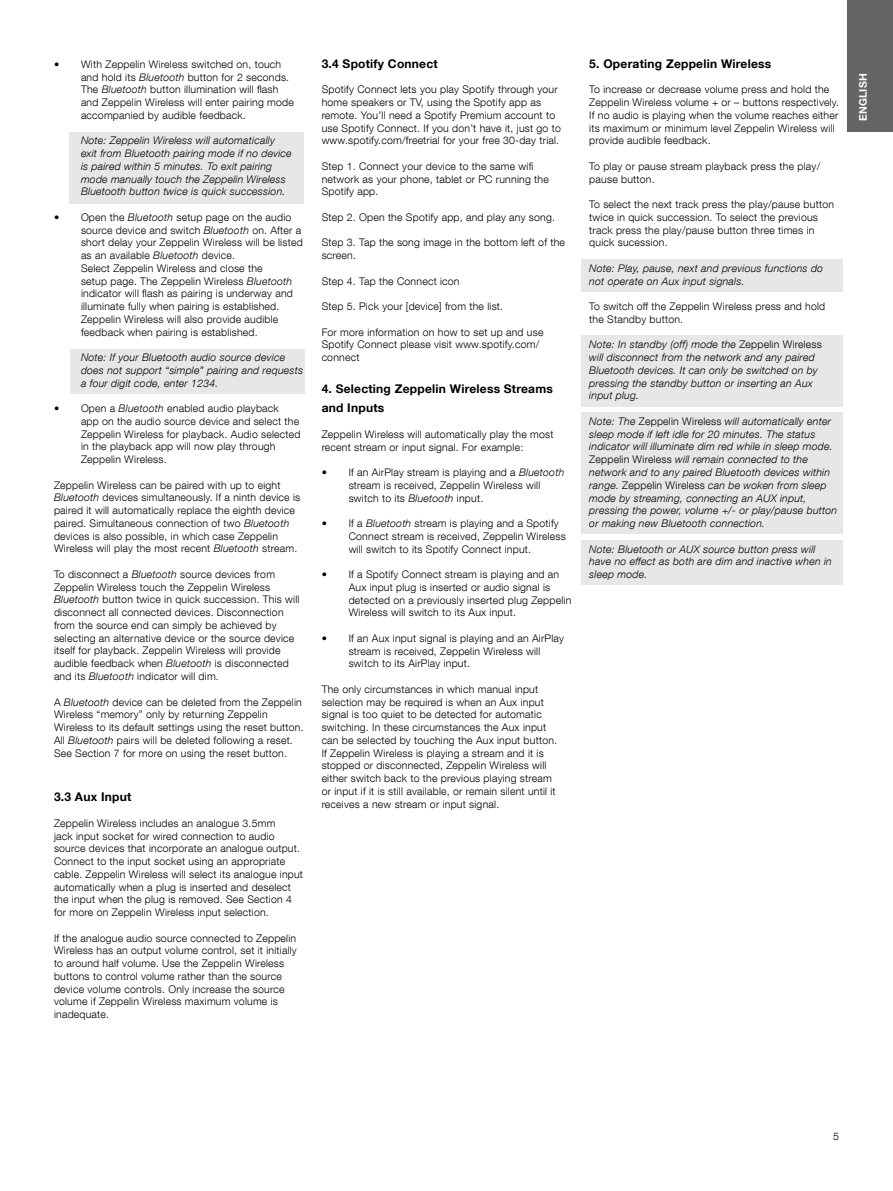
<style>
.page{position:relative;width:893px;height:1191px;background:#fff}
.page>*{position:absolute;margin:0;border:0;box-sizing:border-box;transform-origin:0 0}
.t1{font:700 12px/19.2px "Helvetica Neue LT Com";letter-spacing:.02em;color:#000}
.t2{font:300 10.5px/12.8px "Helvetica Neue LT Com";letter-spacing:.02em;color:#000}
.t3{font:italic 300 10.5px/12.8px "Helvetica Neue LT Com";letter-spacing:.02em;color:#000}
.t4{font:700 10.5px "Helvetica Neue LT Com";letter-spacing:.02em;color:#fff}
.s1{font-style:italic}
.s2{font-style:normal}
</style>
<div class="page">
<div style="left:581px;top:335px;width:261px;height:72px;background:#e6e7e8"></div>
<div style="left:581px;top:259px;width:261px;height:32px;background:#e6e7e8"></div>
<div style="left:581px;top:412px;width:261px;height:122px;background:#e6e7e8"></div>
<div style="left:581px;top:540px;width:261px;height:45px;background:#e6e7e8"></div>
<div style="left:70px;top:132px;width:234px;height:71px;background:#e6e7e8"></div>
<div style="left:71px;top:349px;width:234px;height:45px;background:#e6e7e8"></div>
<div style="left:847px;top:0;width:46px;height:132px;background:#636466"></div>
<p class="t2" style="left:81px;top:58px;width:214px;text-indent:-27px">• With Zeppelin Wireless switched on, touch and hold its <span class="s1">Bluetooth</span> button for 2 seconds.<br>The <span class="s1">Bluetooth</span> button illumination will flash and Zeppelin Wireless will enter pairing mode accompanied by audible feedback.</p>
<p class="t3" style="left:81px;top:134px;width:212px">Note: Zeppelin Wireless will automatically exit from Bluetooth pairing mode if no device is paired within 5 minutes. To exit pairing mode manually touch the Zeppelin Wireless Bluetooth button twice is quick succession.</p>
<p class="t2" style="left:81px;top:210px;width:223px;text-indent:-27px">• Open the <span class="s1">Bluetooth</span> setup page on the audio source device and switch <span class="s1">Bluetooth</span> on. After a short delay your Zeppelin Wireless will be listed as an available <span class="s1">Bluetooth</span> device.<br>Select Zeppelin Wireless and close the<br>setup page. The Zeppelin Wireless <span class="s1">Bluetooth </span>indicator will flash as pairing is underway and illuminate fully when pairing is established.<br>Zeppelin Wireless will also provide audible feedback when pairing is established.</p>
<p class="t3" style="left:81px;top:351px;width:224px">Note: If your Bluetooth audio source device does not support “simple” pairing and requests a four digit code, enter 1234.</p>
<p class="t2" style="left:81px;top:402px;width:221px;text-indent:-27px">• Open a <span class="s1">Bluetooth</span> enabled audio playback<br>app on the audio source device and select the Zeppelin Wireless for playback. Audio selected in the playback app will now play through Zeppelin Wireless.</p>
<p class="t2" style="left:54px;top:478px;width:248px">Zeppelin Wireless can be paired with up to eight <span class="s1">Bluetooth</span> devices simultaneously. If a ninth device is paired it will automatically replace the eighth device paired. Simultaneous connection of two <span class="s1">Bluetooth </span>devices is also possible, in which case Zeppelin Wireless will play the most recent <span class="s1">Bluetooth</span> stream.</p>
<p class="t2" style="left:54px;top:567px;width:247px">To disconnect a <span class="s1">Bluetooth</span> source devices from Zeppelin Wireless touch the Zeppelin Wireless <span class="s1">Bluetooth</span> button twice in quick succession. This will disconnect all connected devices. Disconnection from the source end can simply be achieved by selecting an alternative device or the source device itself for playback. Zeppelin Wireless will provide audible feedback when <span class="s1">Bluetooth</span> is disconnected and its <span class="s1">Bluetooth</span> indicator will dim.</p>
<p class="t2" style="left:54px;top:695px;width:251px">A <span class="s1">Bluetooth</span> device can be deleted from the Zeppelin Wireless “memory” only by returning Zeppelin Wireless to its default settings using the reset button.<br>All <span class="s1">Bluetooth</span> pairs will be deleted following a reset.<br>See Section 7 for more on using the reset button.</p>
<p class="t1" style="left:54px;top:787px;width:79px">3.3 Aux Input</p>
<p class="t2" style="left:54px;top:816px;width:251px">Zeppelin Wireless includes an analogue 3.5mm<br>jack input socket for wired connection to audio source devices that incorporate an analogue output.<br>Connect to the input socket using an appropriate cable. Zeppelin Wireless will select its analogue input automatically when a plug is inserted and deselect the input when the plug is removed. See Section 4 for more on Zeppelin Wireless input selection.</p>
<p class="t2" style="left:54px;top:931px;width:244px">If the analogue audio source connected to Zeppelin Wireless has an output volume control, set it initially to around half volume. Use the Zeppelin Wireless buttons to control volume rather than the source device volume controls. Only increase the source volume if Zeppelin Wireless maximum volume is inadequate.</p>
<p class="t1" style="left:322px;top:54px;width:118px">3.4 Spotify Connect</p>
<p class="t2" style="left:322px;top:83px;width:241px">Spotify Connect lets you play Spotify through your home speakers or TV, using the Spotify app as remote. You’ll need a Spotify Premium account to use Spotify Connect. If you don’t have it, just go to www.spotify.com/freetrial for your free 30-day trial.</p>
<p class="t2" style="left:322px;top:160px;width:229px">Step 1. Connect your device to the same wifi network as your phone, tablet or PC running the<br>Spotify app.</p>
<p class="t2" style="left:322px;top:211px;width:235px">Step 2. Open the Spotify app, and play any song.</p>
<p class="t2" style="left:322px;top:236px;width:245px">Step 3. Tap the song image in the bottom left of the screen.</p>
<p class="t2" style="left:322px;top:274px;width:139px">Step 4. Tap the Connect icon</p>
<p class="t2" style="left:322px;top:300px;width:183px">Step 5. Pick your [device] from the list.</p>
<p class="t2" style="left:322px;top:325px;width:223px">For more information on how to set up and use<br>Spotify Connect please visit www.spotify.com/ connect</p>
<p class="t1" style="left:322px;top:379px;width:233px">4. Selecting Zeppelin Wireless Streams and Inputs</p>
<p class="t2" style="left:322px;top:427px;width:233px">Zeppelin Wireless will automatically play the most recent stream or input signal. For example:</p>
<p class="t2" style="left:349px;top:466px;width:217px;text-indent:-27px">• If an AirPlay stream is playing and a <span class="s1">Bluetooth </span>stream is received, Zeppelin Wireless will switch to its <span class="s1">Bluetooth</span> input.</p>
<p class="t2" style="left:349px;top:517px;width:219px;text-indent:-27px">• If a <span class="s1">Bluetooth</span> stream is playing and a Spotify<br>Connect stream is received, Zeppelin Wireless will switch to its Spotify Connect input.</p>
<p class="t2" style="left:349px;top:568px;width:224px;text-indent:-27px">• If a Spotify Connect stream is playing and an Aux input plug is inserted or audio signal is detected on a previously inserted plug Zeppelin Wireless will switch to its Aux input.</p>
<p class="t2" style="left:349px;top:631px;width:217px;text-indent:-27px">• If an Aux input signal is playing and an AirPlay stream is received, Zeppelin Wireless will switch to its AirPlay input.</p>
<p class="t2" style="left:322px;top:682px;width:237px">The only circumstances in which manual input selection may be required is when an Aux input signal is too quiet to be detected for automatic switching. In these circumstances the Aux input can be selected by touching the Aux input button.<br>If Zeppelin Wireless is playing a stream and it is stopped or disconnected, Zeppelin Wireless will either switch back to the previous playing stream or input if it is still available, or remain silent until it receives a new stream or input signal.</p>
<p class="t1" style="left:589px;top:54px;width:184px">5. Operating Zeppelin Wireless</p>
<p class="t2" style="left:589px;top:83px;width:251px">To increase or decrease volume press and hold the Zeppelin Wireless volume + or – buttons respectively.<br>If no audio is playing when the volume reaches either its maximum or minimum level Zeppelin Wireless will provide audible feedback.</p>
<p class="t2" style="left:589px;top:160px;width:232px">To play or pause stream playback press the play/ pause button.</p>
<p class="t2" style="left:589px;top:198px;width:246px">To select the next track press the play/pause button twice in quick succession. To select the previous track press the play/pause button three times in quick sucession.</p>
<p class="t3" style="left:589px;top:262px;width:235px">Note: Play, pause, next and previous functions do not operate on Aux input signals.</p>
<p class="t2" style="left:589px;top:300px;width:237px">To switch off the Zeppelin Wireless press and hold the Standby button.</p>
<p class="t3" style="left:589px;top:338px;width:234px">Note: In standby (off) mode the <span class="s2">Zeppelin Wireless </span>will disconnect from the network and any paired Bluetooth devices. It can only be switched on by pressing the standby button or inserting an Aux input plug.</p>
<p class="t3" style="left:589px;top:415px;width:249px">Note: The <span class="s2">Zeppelin Wireless</span> will automatically enter sleep mode if left idle for 20 minutes. The status indicator will illuminate dim red while in sleep mode.<br><span class="s2">Zeppelin Wireless</span> will remain connected to the network and to any paired Bluetooth devices within range. <span class="s2">Zeppelin Wireless</span> can be woken from sleep mode by streaming, connecting an AUX input, pressing the power, volume +/- or play/pause button or making new Bluetooth connection.</p>
<p class="t3" style="left:589px;top:542px;width:244px">Note: Bluetooth or AUX source button press will have no effect as both are dim and inactive when in sleep mode.</p>
<p class="t4" style="left:856px;top:121px;width:49px;rotate:-90deg">ENGLISH</p>
<p class="t2" style="left:833px;top:1130px;width:7px">5</p>
</div>
